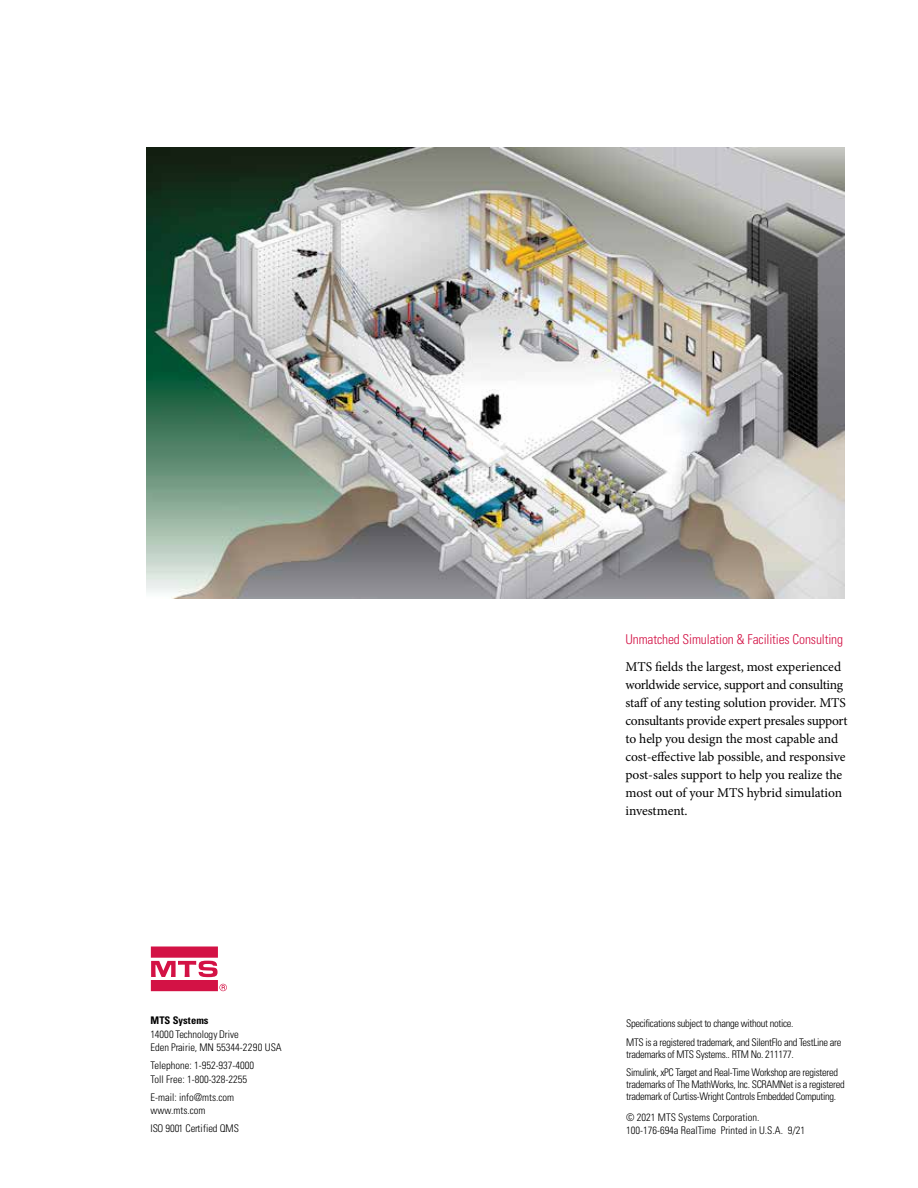
<style>
.page{position:relative;width:918px;height:1188px;background:#fff}
.page>*{position:absolute;margin:0;border:0;box-sizing:border-box;transform-origin:0 0}
.t1{font:13.5px/18px "Minion Pro";letter-spacing:-.01em;color:#000}
.t2{font:300 condensed 13.5px "Univers";letter-spacing:-.01em;color:#d31245}
.t3{font:300 condensed 10.5px/18.8px "Univers";letter-spacing:-.03em;color:#000}
.t4{font:300 condensed 10.5px/13.5px "Univers";color:#000}
.t5{font:300 condensed 10.5px "Univers";letter-spacing:-.01em;color:#000}
.t6{font:700 condensed 10.5px "Univers";color:#000}
</style>
<div class="page">
<svg style="left:151px;top:946px;width:76px;height:45px"></svg>
<img style="left:146px;top:147px;width:699px;height:452px">
<p class="t6" style="left:151px;top:1014px;width:60px">MTS Systems</p>
<p class="t4" style="left:151px;top:1028px;width:133px">14000 Technology Drive<br>Eden Prairie, MN 55344-2290 USA</p>
<p class="t4" style="left:151px;top:1059px;width:105px">Telephone: 1-952-937-4000<br>Toll Free: 1-800-328-2255</p>
<p class="t4" style="left:151px;top:1091px;width:85px">E-mail: info@mts.com www.mts.com</p>
<p class="t5" style="left:151px;top:1122px;width:90px">ISO 9001 Certified QMS</p>
<p class="t2" style="left:626px;top:631px;width:219px">Unmatched Simulation &amp; Facilities Consulting</p>
<p class="t1" style="left:626px;top:657px;width:223px">MTS fields the largest, most experienced worldwide service, support and consulting staff of any testing solution provider. MTS consultants provide expert presales support to help you design the most capable and cost-effective lab possible, and responsive post-sales support to help you realize the most out of your MTS hybrid simulation investment.</p>
<p class="t3" style="left:626px;top:1014px;width:217px">Specifications subject to change without notice.<br>MTS is a registered trademark, and SilentFlo and TestLine are</p>
<p class="t3" style="left:626px;top:1045px;width:214px">trademarks of MTS Systems.. RTM No. 211177.<br>Simulink, xPC Target and Real-Time Workshop are registered</p>
<p class="t3" style="left:626px;top:1079px;width:220px;line-height:12px">trademarks of The MathWorks, Inc. SCRAMNet is a registered trademark of Curtiss-Wright Controls Embedded Computing.</p>
<p class="t4" style="left:626px;top:1110px;width:181px">© 2021 MTS Systems Corporation.<br>100-176-694a RealTime Printed in U.S.A. 9/21</p>
</div>
